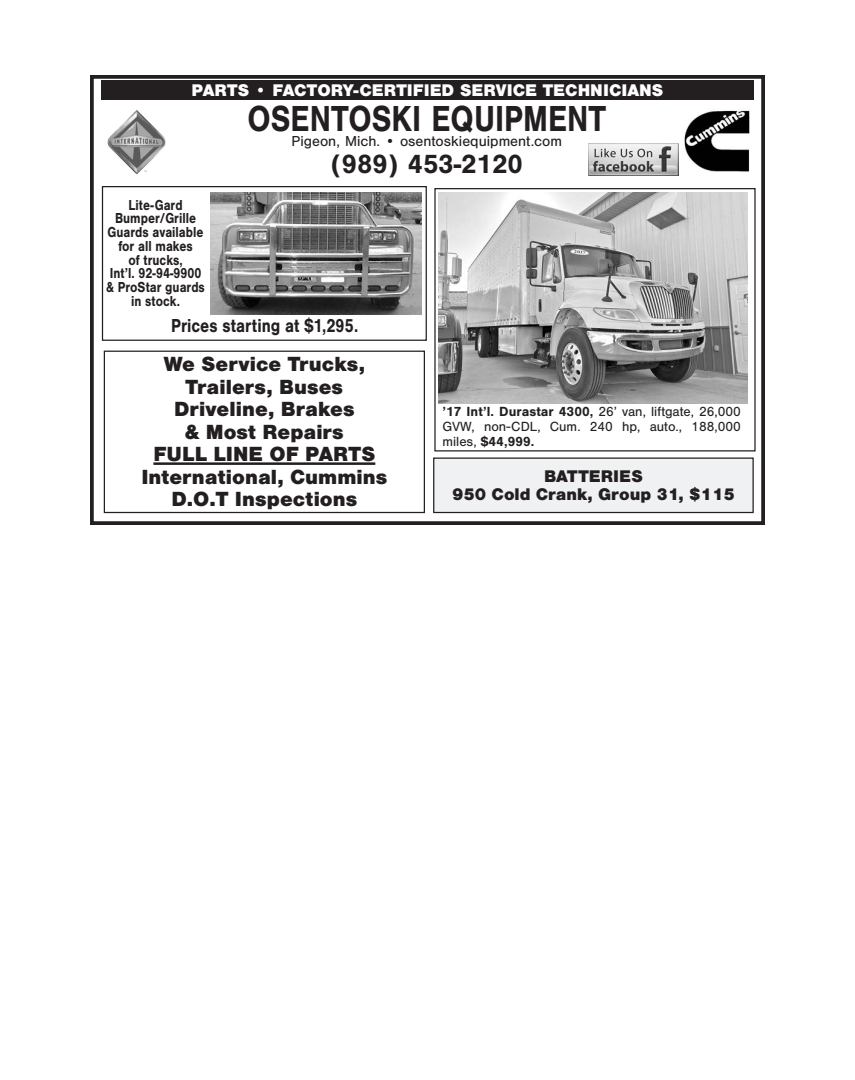
<style>
.page{position:relative;width:855px;height:1080px;background:#fff}
.page>*{position:absolute;margin:0;border:0;box-sizing:border-box;transform-origin:0 0}
.t1{font:700 37.5px "Nimbus San";color:#231f20;scale:.83 1}
.t2{font:700 27.5px "Nimbus San";color:#231f20}
.t3{font:900 21.25px/22.5px "Nimbus San";color:#231f20;text-align:center}
.t4{font:700 19.5px "Nimbus San";color:#231f20;scale:.83 1}
.t5{font:900 17.5px "Nimbus San";color:#fff}
.t6{font:900 17.5px/17.5px "Nimbus San";color:#231f20;text-align:center}
.t7{font:700 15px/13.8px "Nimbus San";color:#231f20;text-align:center;scale:.83 1}
.t8{font:15px "Nimbus San";color:#231f20}
.t9{font:13.75px/15px "Nimbus San";color:#231f20;text-align:justify}
.s1{font-weight:700}
</style>
<div class="page">
<div style="left:102px;top:186px;width:325px;height:155px;border:1px solid #231f20"></div>
<div style="left:90px;top:75px;width:675px;height:450px;border:4px solid #231f20"></div>
<div style="left:101px;top:80px;width:653px;height:19px;background:#231f20"></div>
<img style="left:107px;top:110px;width:59px;height:65px">
<img style="left:684px;top:110px;width:66px;height:62px">
<img style="left:589px;top:143px;width:89px;height:33px">
<img style="left:210px;top:193px;width:211px;height:122px">
<hr style="left:153px;top:462px;width:222px;height:3px;background:#231f20">
<div style="left:104px;top:351px;width:321px;height:162px;border:1px solid #231f20"></div>
<div style="left:434px;top:458px;width:319px;height:54px;background:#f0f1f2"></div>
<div style="left:433px;top:458px;width:321px;height:55px;border:1px solid #231f20"></div>
<div style="left:434px;top:188px;width:322px;height:264px;border:1px solid #231f20"></div>
<img style="left:438px;top:193px;width:310px;height:210px">
<p class="t5" style="left:192px;top:80px;width:473px">PARTS • FACTORY-CERTIFIED SERVICE TECHNICIANS</p>
<h1 class="t1" style="left:248px;top:98px;width:433px">OSENTOSKI EQUIPMENT</h1>
<p class="t8" style="left:292px;top:133px;width:272px">Pigeon, Mich. • osentoskiequipment.com</p>
<p class="t2" style="left:331px;top:148px;width:193px">(989) 453-2120</p>
<p class="t7" style="left:106px;top:198px;width:120px">Lite-Gard<br>Bumper/Grille<br>Guards available for all makes<br>of trucks,<br>Int’l. 92-94-9900 &amp; ProStar guards in stock.</p>
<p class="t4" style="left:171px;top:315px;width:227px">Prices starting at $1,295.</p>
<p class="t3" style="left:141px;top:353px;width:247px">We Service Trucks,<br>Trailers, Buses<br>Driveline, Brakes<br>&amp; Most Repairs<br>FULL LINE OF PARTS<br>International, Cummins<br>D.O.T Inspections</p>
<p class="t9" style="left:442px;top:405px;width:300px"><span class="s1">’17 Int’l. Durastar 4300,</span> 26’ van, liftgate, 26,000<br>GVW, non-CDL, Cum. 240 hp, auto., 188,000 miles, <span class="s1">$44,999.</span></p>
<p class="t6" style="left:452px;top:468px;width:284px">BATTERIES<br>950 Cold Crank, Group 31, $115</p>
</div>
